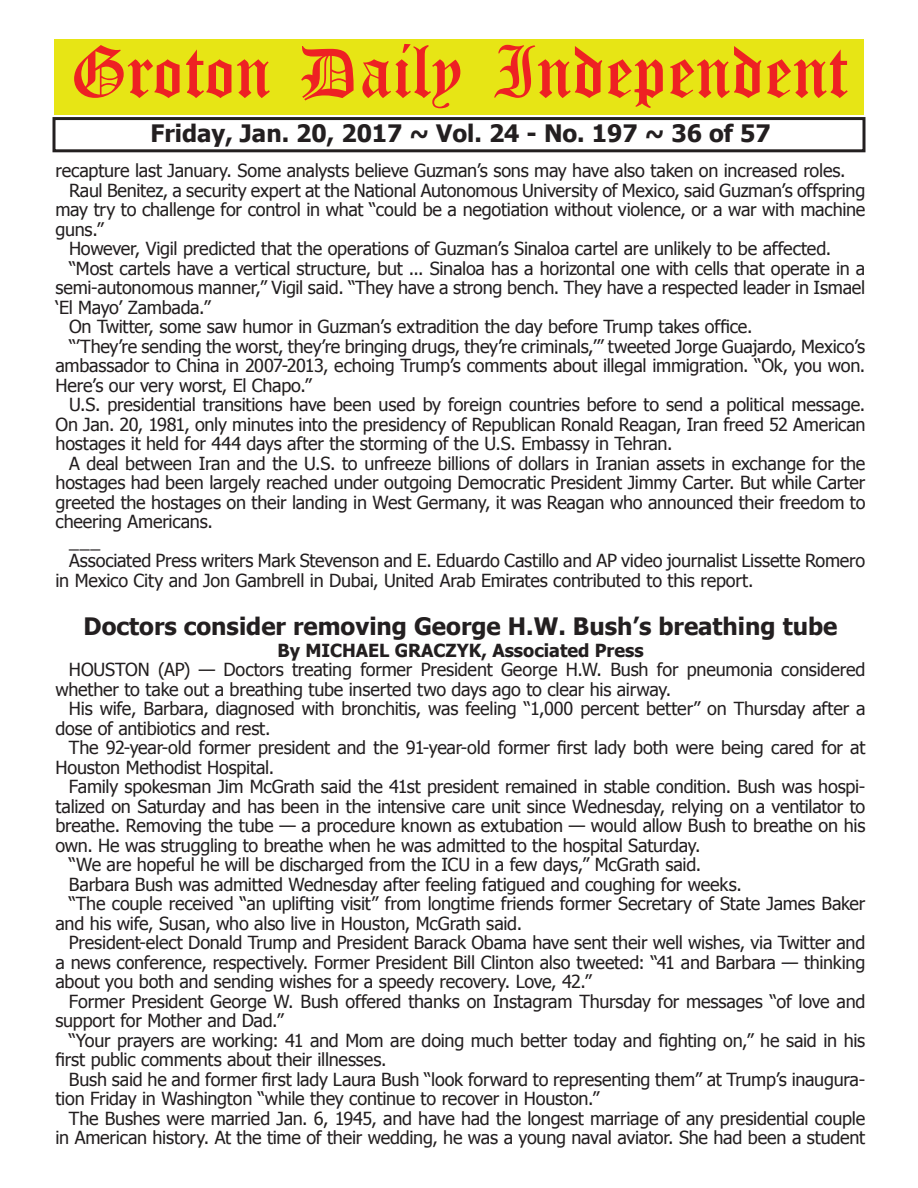
<style>
.page{position:relative;width:918px;height:1188px;background:#fff}
.page>*{position:absolute;margin:0;border:0;box-sizing:border-box;transform-origin:0 0}
.t1{font:54px "Old English Five";color:#ee2123}
.t2{font:700 24px "Tahoma";color:#231f20}
.t3{font:18px/19.5px "Tahoma";letter-spacing:-.01em;color:#231f20}
.t4{font:700 18px "Tahoma";color:#231f20}
</style>
<div class="page">
<div style="left:52px;top:117px;width:814px;height:35px;border:3px solid #231f20"></div>
<div style="left:54px;top:40px;width:810px;height:75px;background:#e7e515"></div>
<h1 class="t1" style="left:70px;top:47px;width:779px">Groton Daily Independent</h1>
<h2 class="t2" style="left:151px;top:116px;width:622px">Friday, Jan. 20, 2017 ~ Vol. 24 - No. 197 ~ 36 of 57</h2>
<p class="t3" style="left:56px;top:160px;width:792px">recapture last January. Some analysts believe Guzman’s sons may have also taken on increased roles.</p>
<p class="t3" style="left:69px;top:180px;width:798px">Raul Benitez, a security expert at the National Autonomous University of Mexico, said Guzman’s offspring</p>
<p class="t3" style="left:56px;top:199px;width:811px">may try to challenge for control in what “could be a negotiation without violence, or a war with machine</p>
<p class="t3" style="left:56px;top:219px;width:50px">guns.”</p>
<p class="t3" style="left:69px;top:238px;width:764px">However, Vigil predicted that the operations of Guzman’s Sinaloa cartel are unlikely to be affected.</p>
<p class="t3" style="left:69px;top:258px;width:798px">“Most cartels have a vertical structure, but ... Sinaloa has a horizontal one with cells that operate in a</p>
<p class="t3" style="left:56px;top:277px;width:811px">semi-autonomous manner,” Vigil said. “They have a strong bench. They have a respected leader in Ismael</p>
<p class="t3" style="left:56px;top:297px;width:157px">‘El Mayo’ Zambada.”</p>
<p class="t3" style="left:69px;top:316px;width:685px">On Twitter, some saw humor in Guzman’s extradition the day before Trump takes office.</p>
<p class="t3" style="left:69px;top:336px;width:798px">“’They’re sending the worst, they’re bringing drugs, they’re criminals,’” tweeted Jorge Guajardo, Mexico’s</p>
<p class="t3" style="left:56px;top:355px;width:811px">ambassador to China in 2007-2013, echoing Trump’s comments about illegal immigration. “Ok, you won.</p>
<p class="t3" style="left:56px;top:375px;width:258px">Here’s our very worst, El Chapo.”</p>
<p class="t3" style="left:69px;top:394px;width:798px">U.S. presidential transitions have been used by foreign countries before to send a political message.</p>
<p class="t3" style="left:56px;top:414px;width:812px">On Jan. 20, 1981, only minutes into the presidency of Republican Ronald Reagan, Iran freed 52 American</p>
<p class="t3" style="left:56px;top:433px;width:619px">hostages it held for 444 days after the storming of the U.S. Embassy in Tehran.</p>
<p class="t3" style="left:69px;top:453px;width:798px">A deal between Iran and the U.S. to unfreeze billions of dollars in Iranian assets in exchange for the</p>
<p class="t3" style="left:56px;top:472px;width:811px">hostages had been largely reached under outgoing Democratic President Jimmy Carter. But while Carter</p>
<p class="t3" style="left:56px;top:492px;width:811px">greeted the hostages on their landing in West Germany, it was Reagan who announced their freedom to</p>
<p class="t3" style="left:56px;top:511px;width:159px">cheering Americans.</p>
<p class="t3" style="left:69px;top:531px;width:33px">___</p>
<p class="t3" style="left:69px;top:550px;width:798px">Associated Press writers Mark Stevenson and E. Eduardo Castillo and AP video journalist Lissette Romero</p>
<p class="t3" style="left:56px;top:570px;width:700px">in Mexico City and Jon Gambrell in Dubai, United Arab Emirates contributed to this report.</p>
<h2 class="t2" style="left:84px;top:610px;width:755px">Doctors consider removing George H.W. Bush’s breathing tube</h2>
<p class="t4" style="left:277px;top:638px;width:368px">By MICHAEL GRACZYK, Associated Press</p>
<p class="t3" style="left:55px;top:659px;width:811px;text-indent:14px">HOUSTON (AP) — Doctors treating former President George H.W. Bush for pneumonia considered whether to take out a breathing tube inserted two days ago to clear his airway.</p>
<p class="t3" style="left:55px;top:698px;width:812px;text-indent:14px">His wife, Barbara, diagnosed with bronchitis, was feeling “1,000 percent better” on Thursday after a dose of antibiotics and rest.</p>
<p class="t3" style="left:55px;top:737px;width:811px;text-indent:14px">The 92-year-old former president and the 91-year-old former first lady both were being cared for at<br>Houston Methodist Hospital.</p>
<p class="t3" style="left:69px;top:776px;width:798px">Family spokesman Jim McGrath said the 41st president remained in stable condition. Bush was hospi-</p>
<p class="t3" style="left:55px;top:796px;width:811px">talized on Saturday and has been in the intensive care unit since Wednesday, relying on a ventilator to</p>
<p class="t3" style="left:55px;top:815px;width:811px">breathe. Removing the tube — a procedure known as extubation — would allow Bush to breathe on his</p>
<p class="t3" style="left:55px;top:835px;width:647px">own. He was struggling to breathe when he was admitted to the hospital Saturday.</p>
<p class="t3" style="left:69px;top:854px;width:634px">“We are hopeful he will be discharged from the ICU in a few days,” McGrath said.</p>
<p class="t3" style="left:69px;top:874px;width:674px">Barbara Bush was admitted Wednesday after feeling fatigued and coughing for weeks.</p>
<p class="t3" style="left:69px;top:893px;width:798px">“The couple received “an uplifting visit” from longtime friends former Secretary of State James Baker</p>
<p class="t3" style="left:55px;top:913px;width:468px">and his wife, Susan, who also live in Houston, McGrath said.</p>
<p class="t3" style="left:69px;top:932px;width:798px">President-elect Donald Trump and President Barack Obama have sent their well wishes, via Twitter and</p>
<p class="t3" style="left:55px;top:952px;width:811px">a news conference, respectively. Former President Bill Clinton also tweeted: “41 and Barbara — thinking</p>
<p class="t3" style="left:55px;top:971px;width:538px">about you both and sending wishes for a speedy recovery. Love, 42.”</p>
<p class="t3" style="left:69px;top:991px;width:798px">Former President George W. Bush offered thanks on Instagram Thursday for messages “of love and</p>
<p class="t3" style="left:55px;top:1010px;width:230px">support for Mother and Dad.”</p>
<p class="t3" style="left:69px;top:1030px;width:798px">“Your prayers are working: 41 and Mom are doing much better today and fighting on,” he said in his</p>
<p class="t3" style="left:55px;top:1049px;width:333px">first public comments about their illnesses.</p>
<p class="t3" style="left:69px;top:1069px;width:798px">Bush said he and former first lady Laura Bush “look forward to representing them” at Trump’s inaugura-</p>
<p class="t3" style="left:55px;top:1088px;width:546px">tion Friday in Washington “while they continue to recover in Houston.”</p>
<p class="t3" style="left:69px;top:1108px;width:798px">The Bushes were married Jan. 6, 1945, and have had the longest marriage of any presidential couple</p>
<p class="t3" style="left:55px;top:1127px;width:811px">in American history. At the time of their wedding, he was a young naval aviator. She had been a student</p>
</div>
